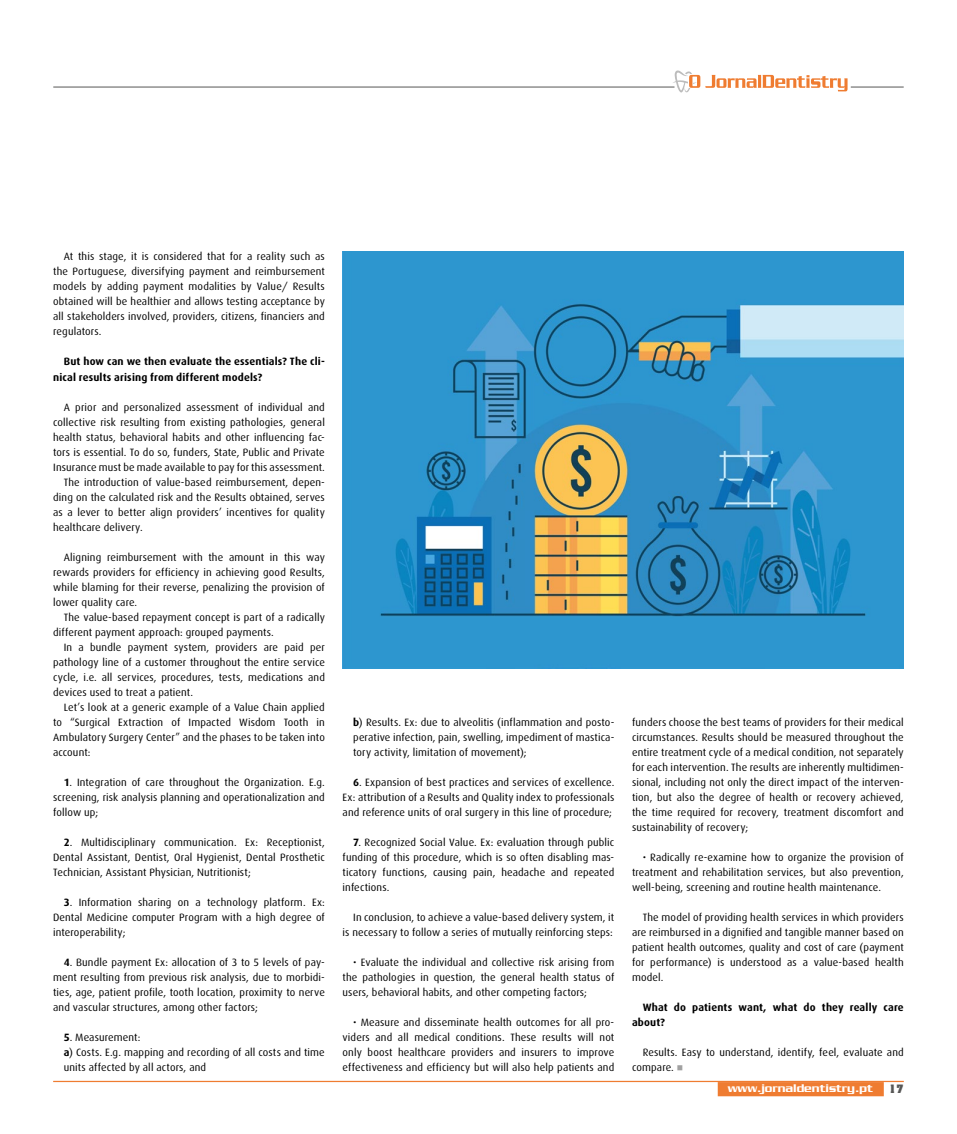
<style>
.page{position:relative;width:957px;height:1134px;background:#fff}
.page>*{position:absolute;margin:0;border:0;box-sizing:border-box;transform-origin:0 0}
.t1{font:500 12px "Serpentine";color:#fff}
.t2{font:700 11.25px "Aachen BT";color:#575756}
.t3{font:10.62px/15px "Dax";letter-spacing:.015em;color:#000;text-align:justify}
.t4{font:700 10.62px/15px "Dax";letter-spacing:.015em;color:#000}
.s1{font-weight:700}
.s2{color:#a1a1a1}
</style>
<div class="page">
<svg style="left:718px;top:1082px;width:166px;height:14px;background:#ef7c32"></svg>
<hr style="left:53px;top:1081px;width:851px;height:1px;background:#ef7c31">
<hr style="left:54px;top:87px;width:620px;height:1px;background:#575756">
<hr style="left:851px;top:87px;width:52px;height:1px;background:#575756">
<svg style="left:672px;top:70px;width:175px;height:23px"></svg>
<img style="left:343px;top:251px;width:561px;height:417px">
<p class="t3" style="left:53px;top:249px;width:273px;text-indent:11px">At this stage, it is considered that for a reality such as the Portuguese, diversifying payment and reimbursement models by adding payment modalities by Value/ Results obtained will be healthier and allows testing acceptance by all stakeholders involved, providers, citizens, financiers and regulators.</p>
<p class="t4" style="left:53px;top:354px;width:273px;text-indent:11px">But how can we then evaluate the essentials? The cli&shy;nical results arising from different models?</p>
<p class="t3" style="left:64px;top:399px;width:262px">A prior and personalized assessment of individual and</p>
<p class="t3" style="left:53px;top:414px;width:273px">collective risk resulting from existing pathologies, general</p>
<p class="t3" style="left:53px;top:429px;width:273px">health status, behavioral habits and other influencing fac-</p>
<p class="t3" style="left:53px;top:444px;width:273px">tors is essential. To do so, funders, State, Public and Private</p>
<p class="t3" style="left:53px;top:459px;width:273px">Insurance must be made available to pay for this assessment.</p>
<p class="t3" style="left:64px;top:474px;width:263px">The introduction of value-based reimbursement, depen-</p>
<p class="t3" style="left:53px;top:489px;width:273px">ding on the calculated risk and the Results obtained, serves</p>
<p class="t3" style="left:53px;top:504px;width:273px">as a lever to better align providers’ incentives for quality</p>
<p class="t3" style="left:53px;top:519px;width:91px">healthcare delivery.</p>
<p class="t3" style="left:53px;top:549px;width:273px;text-indent:11px">Aligning reimbursement with the amount in this way rewards providers for efficiency in achieving good Results, while blaming for their reverse, penalizing the provision of lower quality care.</p>
<p class="t3" style="left:53px;top:609px;width:273px;text-indent:11px">The value-based repayment concept is part of a radically different payment approach: grouped payments.</p>
<p class="t3" style="left:53px;top:639px;width:273px;text-indent:11px">In a bundle payment system, providers are paid per pathology line of a customer throughout the entire service cycle, i.e. all services, procedures, tests, medications and devices used to treat a patient.</p>
<p class="t3" style="left:53px;top:699px;width:273px;text-indent:11px">Let’s look at a generic example of a Value Chain applied to “Surgical Extraction of Impacted Wisdom Tooth in Ambulatory Surgery Center” and the phases to be taken into account:</p>
<p class="t3" style="left:53px;top:774px;width:273px;text-indent:11px"><span class="s1">1</span>. Integration of care throughout the Organization. E.g. screening, risk analysis planning and operationalization and follow up;</p>
<p class="t3" style="left:53px;top:834px;width:273px;text-indent:11px"><span class="s1">2</span>. Multidisciplinary communication. Ex: Receptionist, Dental Assistant, Dentist, Oral Hygienist, Dental Prosthetic Technician, Assistant Physician, Nutritionist;</p>
<p class="t3" style="left:53px;top:894px;width:273px;text-indent:11px"><span class="s1">3</span>. Information sharing on a technology platform. Ex:<br>Dental Medicine computer Program with a high degree of interoperability;</p>
<p class="t3" style="left:53px;top:954px;width:273px;text-indent:11px"><span class="s1">4</span>. Bundle payment Ex: allocation of 3 to 5 levels of pay&shy;ment resulting from previous risk analysis, due to morbidi&shy;ties, age, patient profile, tooth location, proximity to nerve and vascular structures, among other factors;</p>
<p class="t3" style="left:64px;top:1029px;width:263px;text-align:left"><span class="s1">5</span>. Measurement:<br><span class="s1">a</span>) Costs. E.g. mapping and recording of all costs and time units affected by all actors, and</p>
<p class="t3" style="left:353px;top:714px;width:263px"><span class="s1">b</span>) Results. Ex: due to alveolitis (inflammation and posto&shy;perative infection, pain, swelling, impediment of mastica&shy;tory activity, limitation of movement);</p>
<p class="t3" style="left:342px;top:774px;width:273px;text-indent:11px"><span class="s1">6</span>. Expansion of best practices and services of excellence.<br>Ex: attribution of a Results and Quality index to professionals and reference units of oral surgery in this line of procedure;</p>
<p class="t3" style="left:342px;top:835px;width:273px;text-indent:11px"><span class="s1">7</span>. Recognized Social Value. Ex: evaluation through public funding of this procedure, which is so often disabling mas&shy;ticatory functions, causing pain, headache and repeated infections.</p>
<p class="t3" style="left:342px;top:910px;width:273px;text-align:right">In conclusion, to achieve a value-based delivery system, it<br>is necessary to follow a series of mutually reinforcing steps:</p>
<p class="t3" style="left:342px;top:955px;width:273px;text-indent:11px">• Evaluate the individual and collective risk arising from the pathologies in question, the general health status of users, behavioral habits, and other competing factors;</p>
<p class="t3" style="left:342px;top:1015px;width:273px;text-indent:11px">• Measure and disseminate health outcomes for all pro&shy;viders and all medical conditions. These results will not only boost healthcare providers and insurers to improve effectiveness and efficiency but will also help patients and</p>
<p class="t3" style="left:632px;top:715px;width:273px">funders choose the best teams of providers for their medical circumstances. Results should be measured throughout the entire treatment cycle of a medical condition, not separately for each intervention. The results are inherently multidimen&shy;sional, including not only the direct impact of the interven&shy;tion, but also the degree of health or recovery achieved, the time required for recovery, treatment discomfort and sustainability of recovery;</p>
<p class="t3" style="left:632px;top:850px;width:273px;text-indent:11px">• Radically re-examine how to organize the provision of treatment and rehabilitation services, but also prevention, well-being, screening and routine health maintenance.</p>
<p class="t3" style="left:632px;top:910px;width:273px;text-indent:11px">The model of providing health services in which providers are reimbursed in a dignified and tangible manner based on patient health outcomes, quality and cost of care (payment for performance) is understood as a value-based health model.</p>
<p class="t4" style="left:632px;top:1000px;width:273px;text-indent:11px">What do patients want, what do they really care about?</p>
<p class="t3" style="left:632px;top:1045px;width:273px;text-indent:11px">Results. Easy to understand, identify, feel, evaluate and compare. <span class="s2">■</span></p>
<p class="t1" style="left:727px;top:1082px;width:147px">www.jornaldentistry.pt</p>
<p class="t2" style="left:889px;top:1082px;width:17px">17</p>
</div>
